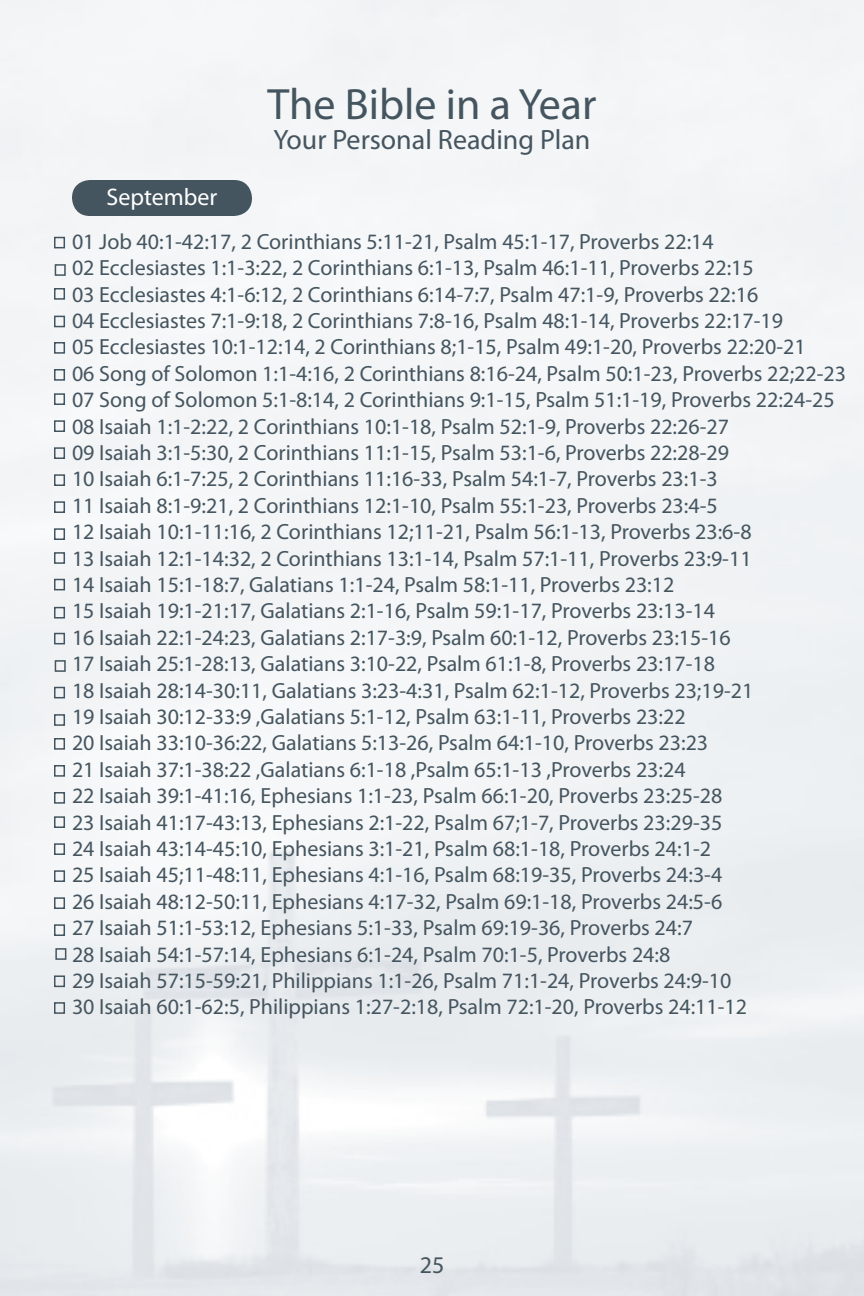
<style>
.page{position:relative;width:864px;height:1296px;background:#fff}
.page>*{position:absolute;margin:0;border:0;box-sizing:border-box;transform-origin:0 0}
.t1{font:44px "Myriad Pro";color:#45555f}
.t2{font:28px "Myriad Pro";color:#45555f}
.t3{font:24px "Myriad Pro";color:#fff}
.t4{font:24px "Myriad Pro";color:#45555f}
.t5{font:22px/26.4px "Myriad Pro";color:#45555f}
</style>
<div class="page">
<div style="left:72px;top:180px;width:180px;height:36px;background:#45555f;border-radius:18px"></div>
<div style="left:54px;top:237px;width:11px;height:11px;border:2px solid #45555f"></div>
<div style="left:54px;top:288px;width:11px;height:12px;border:2px solid #45555f"></div>
<div style="left:55px;top:264px;width:11px;height:12px;border:2px solid #45555f"></div>
<div style="left:54px;top:316px;width:11px;height:11px;border:2px solid #45555f"></div>
<div style="left:54px;top:342px;width:11px;height:12px;border:2px solid #45555f"></div>
<div style="left:54px;top:369px;width:11px;height:12px;border:2px solid #45555f"></div>
<div style="left:54px;top:393px;width:11px;height:12px;border:2px solid #45555f"></div>
<div style="left:54px;top:420px;width:11px;height:12px;border:2px solid #45555f"></div>
<div style="left:54px;top:447px;width:11px;height:12px;border:2px solid #45555f"></div>
<div style="left:54px;top:474px;width:11px;height:12px;border:2px solid #45555f"></div>
<div style="left:54px;top:501px;width:11px;height:12px;border:2px solid #45555f"></div>
<div style="left:54px;top:552px;width:11px;height:12px;border:2px solid #45555f"></div>
<div style="left:54px;top:579px;width:11px;height:11px;border:2px solid #45555f"></div>
<div style="left:54px;top:607px;width:11px;height:12px;border:2px solid #45555f"></div>
<div style="left:54px;top:633px;width:11px;height:11px;border:2px solid #45555f"></div>
<div style="left:54px;top:528px;width:11px;height:12px;border:2px solid #45555f"></div>
<div style="left:54px;top:687px;width:11px;height:11px;border:2px solid #45555f"></div>
<div style="left:54px;top:714px;width:11px;height:12px;border:2px solid #45555f"></div>
<div style="left:54px;top:738px;width:11px;height:12px;border:2px solid #45555f"></div>
<div style="left:54px;top:765px;width:11px;height:12px;border:2px solid #45555f"></div>
<div style="left:54px;top:792px;width:11px;height:12px;border:2px solid #45555f"></div>
<div style="left:54px;top:816px;width:11px;height:12px;border:2px solid #45555f"></div>
<div style="left:54px;top:843px;width:11px;height:12px;border:2px solid #45555f"></div>
<div style="left:54px;top:870px;width:11px;height:12px;border:2px solid #45555f"></div>
<div style="left:54px;top:897px;width:11px;height:12px;border:2px solid #45555f"></div>
<div style="left:54px;top:924px;width:11px;height:12px;border:2px solid #45555f"></div>
<div style="left:55px;top:948px;width:11px;height:12px;border:2px solid #45555f"></div>
<div style="left:54px;top:975px;width:11px;height:12px;border:2px solid #45555f"></div>
<div style="left:54px;top:1002px;width:11px;height:12px;border:2px solid #45555f"></div>
<div style="left:55px;top:660px;width:11px;height:12px;border:2px solid #45555f"></div>
<h1 class="t1" style="left:268px;top:77px;width:330px">The Bible in a Year</h1>
<p class="t3" style="left:106px;top:182px;width:113px">September</p>
<p class="t2" style="left:274px;top:122px;width:318px">Your Personal Reading Plan</p>
<p class="t5" style="left:72px;top:228px;width:776px">01 Job 40:1-42:17, 2 Corinthians 5:11-21, Psalm 45:1-17, Proverbs 22:14<br>02 Ecclesiastes 1:1-3:22, 2 Corinthians 6:1-13, Psalm 46:1-11, Proverbs 22:15<br>03 Ecclesiastes 4:1-6:12, 2 Corinthians 6:14-7:7, Psalm 47:1-9, Proverbs 22:16<br>04 Ecclesiastes 7:1-9:18, 2 Corinthians 7:8-16, Psalm 48:1-14, Proverbs 22:17-19<br>05 Ecclesiastes 10:1-12:14, 2 Corinthians 8;1-15, Psalm 49:1-20, Proverbs 22:20-21<br>06 Song of Solomon 1:1-4:16, 2 Corinthians 8:16-24, Psalm 50:1-23, Proverbs 22;22-23<br>07 Song of Solomon 5:1-8:14, 2 Corinthians 9:1-15, Psalm 51:1-19, Proverbs 22:24-25<br>08 Isaiah 1:1-2:22, 2 Corinthians 10:1-18, Psalm 52:1-9, Proverbs 22:26-27<br>09 Isaiah 3:1-5:30, 2 Corinthians 11:1-15, Psalm 53:1-6, Proverbs 22:28-29<br>10 Isaiah 6:1-7:25, 2 Corinthians 11:16-33, Psalm 54:1-7, Proverbs 23:1-3<br>11 Isaiah 8:1-9:21, 2 Corinthians 12:1-10, Psalm 55:1-23, Proverbs 23:4-5<br>12 Isaiah 10:1-11:16, 2 Corinthians 12;11-21, Psalm 56:1-13, Proverbs 23:6-8<br>13 Isaiah 12:1-14:32, 2 Corinthians 13:1-14, Psalm 57:1-11, Proverbs 23:9-11<br>14 Isaiah 15:1-18:7, Galatians 1:1-24, Psalm 58:1-11, Proverbs 23:12<br>15 Isaiah 19:1-21:17, Galatians 2:1-16, Psalm 59:1-17, Proverbs 23:13-14<br>16 Isaiah 22:1-24:23, Galatians 2:17-3:9, Psalm 60:1-12, Proverbs 23:15-16<br>17 Isaiah 25:1-28:13, Galatians 3:10-22, Psalm 61:1-8, Proverbs 23:17-18<br>18 Isaiah 28:14-30:11, Galatians 3:23-4:31, Psalm 62:1-12, Proverbs 23;19-21<br>19 Isaiah 30:12-33:9 ,Galatians 5:1-12, Psalm 63:1-11, Proverbs 23:22<br>20 Isaiah 33:10-36:22, Galatians 5:13-26, Psalm 64:1-10, Proverbs 23:23<br>21 Isaiah 37:1-38:22 ,Galatians 6:1-18 ,Psalm 65:1-13 ,Proverbs 23:24<br>22 Isaiah 39:1-41:16, Ephesians 1:1-23, Psalm 66:1-20, Proverbs 23:25-28<br>23 Isaiah 41:17-43:13, Ephesians 2:1-22, Psalm 67;1-7, Proverbs 23:29-35<br>24 Isaiah 43:14-45:10, Ephesians 3:1-21, Psalm 68:1-18, Proverbs 24:1-2<br>25 Isaiah 45;11-48:11, Ephesians 4:1-16, Psalm 68:19-35, Proverbs 24:3-4<br>26 Isaiah 48:12-50:11, Ephesians 4:17-32, Psalm 69:1-18, Proverbs 24:5-6<br>27 Isaiah 51:1-53:12, Ephesians 5:1-33, Psalm 69:19-36, Proverbs 24:7<br>28 Isaiah 54:1-57:14, Ephesians 6:1-24, Psalm 70:1-5, Proverbs 24:8<br>29 Isaiah 57:15-59:21, Philippians 1:1-26, Psalm 71:1-24, Proverbs 24:9-10<br>30 Isaiah 60:1-62:5, Philippians 1:27-2:18, Psalm 72:1-20, Proverbs 24:11-12</p>
<p class="t4" style="left:420px;top:1251px;width:26px">25</p>
</div>
